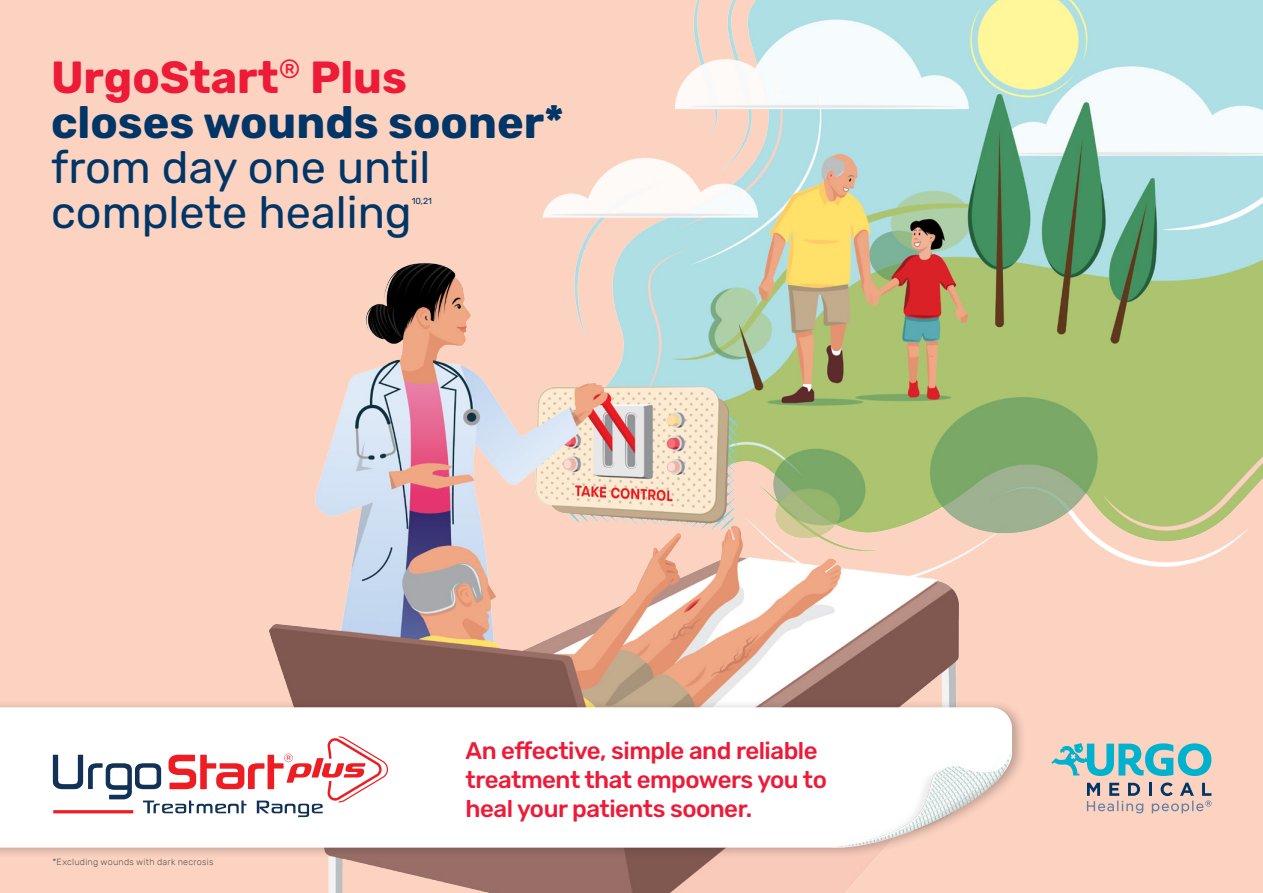
<style>
.page{position:relative;width:1263px;height:893px;background:#fcd2c0}
.page>*{position:absolute;margin:0;border:0;box-sizing:border-box;transform-origin:0 0}
.t1{font:700 45px/45px "Rubik";color:#003667}
.t2{font:45px/45px "Rubik";color:#003667}
.t3{font:500 24px/28.8px "Rubik";letter-spacing:-.02em;color:#ed1a38}
.t4{font:300 9px "Rubik";letter-spacing:.025em;color:#5a5b5d}
.t5{font:8.7px "Rubik";color:#003667}
.s1{color:#ed1a38}
</style>
<div class="page">
<img style="left:269px;top:0;width:994px;height:893px">
<div style="left:0;top:699px;width:1026px;height:160px;background:#231f20;opacity:.3"></div>
<div style="left:0;top:707px;width:1012px;height:141px;background:#fff"></div>
<svg style="left:53px;top:736px;width:335px;height:81px;background:#e9d1d5"></svg>
<svg style="left:1051px;top:743px;width:160px;height:33px"></svg>
<svg style="left:1087px;top:783px;width:56px;height:30px"></svg>
<svg style="left:1149px;top:782px;width:62px;height:31px"></svg>
<img style="left:818px;top:747px;width:219px;height:115px">
<h1 class="t1" style="left:51px;top:56px;width:515px"><span class="s1">UrgoStart</span><sup>®</sup> <span class="s1">Plus<br></span>closes wounds sooner*</h1>
<h1 class="t2" style="left:51px;top:146px;width:381px">from day one until complete healing</h1>
<p class="t5" style="left:412px;top:196px;width:22px">10,21</p>
<p class="t4" style="left:52px;top:857px;width:162px">*Excluding wounds with dark necrosis</p>
<p class="t3" style="left:466px;top:737px;width:363px">An effective, simple and reliable treatment that empowers you to heal your patients sooner.</p>
</div>
